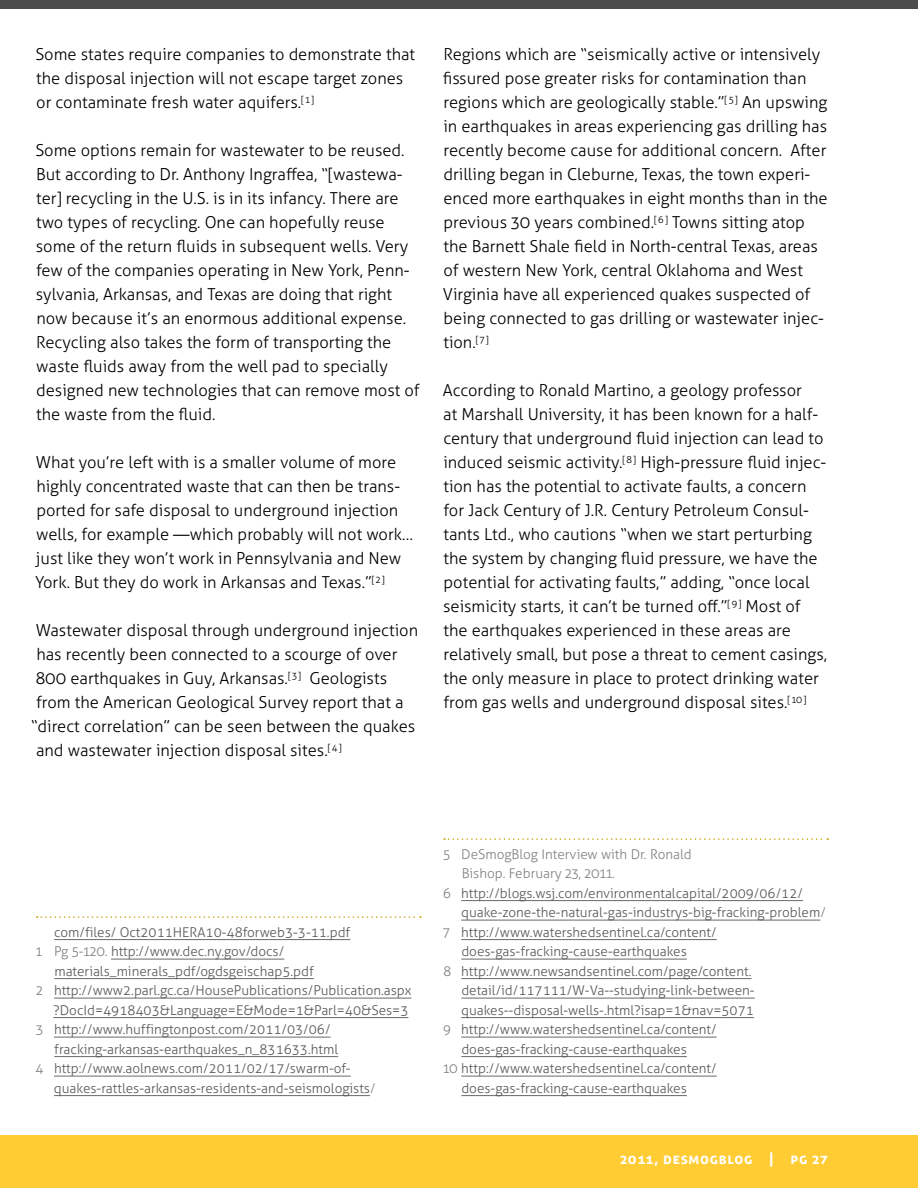
<style>
.page{position:relative;width:918px;height:1188px;background:#fff}
.page>*{position:absolute;margin:0;border:0;box-sizing:border-box;transform-origin:0 0}
.t1{font:300 16.5px/24px "Aller";color:#000}
.t2{font:700 15px "Aller";color:#fff}
.Footnote_Text{font:300 13.5px/19.5px "Aller";color:#58595b}
.Footnote_Text-2{font:300 13.5px/19.5px "Aller";color:#808285}
.s1{color:#808285}
</style>
<div class="page">
<div style="left:0;top:1136px;width:918px;height:52px;background:#fc3"></div>
<svg style="left:444px;top:838px;width:384px;height:2px"></svg>
<hr style="left:461px;top:900px;width:342px;height:1px;background:#696969">
<hr style="left:461px;top:920px;width:359px;height:1px;background:#696969">
<hr style="left:461px;top:939px;width:256px;height:1px;background:#696969">
<hr style="left:461px;top:959px;width:226px;height:1px;background:#696969">
<hr style="left:461px;top:978px;width:290px;height:1px;background:#696969">
<hr style="left:461px;top:998px;width:294px;height:1px;background:#696969">
<hr style="left:461px;top:1017px;width:293px;height:1px;background:#696969">
<hr style="left:461px;top:1037px;width:256px;height:1px;background:#696969">
<hr style="left:461px;top:1056px;width:226px;height:1px;background:#696969">
<hr style="left:461px;top:1076px;width:256px;height:1px;background:#696969">
<hr style="left:461px;top:1095px;width:226px;height:1px;background:#696969">
<svg style="left:37px;top:916px;width:384px;height:2px"></svg>
<hr style="left:54px;top:939px;width:296px;height:1px;background:#696969">
<hr style="left:111px;top:959px;width:173px;height:1px;background:#696969">
<hr style="left:54px;top:978px;width:260px;height:1px;background:#696969">
<hr style="left:54px;top:998px;width:357px;height:1px;background:#696969">
<hr style="left:53px;top:1017px;width:355px;height:1px;background:#696969">
<hr style="left:54px;top:1037px;width:277px;height:1px;background:#696969">
<hr style="left:54px;top:1056px;width:284px;height:1px;background:#696969">
<hr style="left:54px;top:1076px;width:297px;height:1px;background:#696969">
<hr style="left:54px;top:1095px;width:316px;height:1px;background:#696969">
<div style="left:0;top:0;width:918px;height:9px;background:#4d4d4d"></div>
<p class="t1" style="left:35px;top:42px;width:381px">Some states require companies to demonstrate that the disposal injection will not escape target zones or contaminate fresh water aquifers.<sup>[</sup> <sup>1</sup> <sup>]</sup></p>
<p class="t1" style="left:35px;top:138px;width:386px">Some options remain for wastewater to be reused.<br>But according to Dr. Anthony Ingraffea, “[wastewa&shy;ter] recycling in the U.S. is in its infancy. There are two types of recycling. One can hopefully reuse some of the return fluids in subsequent wells. Very few of the companies operating in New York, Penn&shy;sylvania, Arkansas, and Texas are doing that right now because it’s an enormous additional expense.<br>Recycling also takes the form of transporting the waste fluids away from the well pad to specially designed new technologies that can remove most of the waste from the fluid.</p>
<p class="t1" style="left:35px;top:450px;width:379px">What you’re left with is a smaller volume of more highly concentrated waste that can then be trans&shy;ported for safe disposal to underground injection wells, for example —which probably will not work… just like they won’t work in Pennsylvania and New York. But they do work in Arkansas and Texas.”<sup>[</sup> <sup>2</sup> <sup>]</sup></p>
<p class="t1" style="left:36px;top:618px;width:384px">Wastewater disposal through underground injection</p>
<p class="t1" style="left:36px;top:642px;width:363px">has recently been connected to a scourge of over</p>
<p class="t1" style="left:36px;top:666px;width:353px">800 earthquakes in Guy, Arkansas.<sup>[3]</sup> Geologists</p>
<p class="t1" style="left:36px;top:690px;width:369px">from the American Geological Survey report that a</p>
<p class="t1" style="left:31px;top:714px;width:386px">“direct correlation” can be seen between the quakes</p>
<p class="t1" style="left:36px;top:738px;width:307px">and wastewater injection disposal sites.<sup>[4]</sup></p>
<p class="t1" style="left:443px;top:42px;width:386px">Regions which are “seismically active or intensively fissured pose greater risks for contamination than regions which are geologically stable.”<sup>[5]</sup> An upswing in earthquakes in areas experiencing gas drilling has recently become cause for additional concern. After drilling began in Cleburne, Texas, the town experi&shy;enced more earthquakes in eight months than in the previous 30 years combined.<sup>[6]</sup> Towns sitting atop the Barnett Shale field in North-central Texas, areas of western New York, central Oklahoma and West Virginia have all experienced quakes suspected of being connected to gas drilling or wastewater injec&shy;tion.<sup>[</sup> <sup>7</sup> <sup>]</sup></p>
<p class="t1" style="left:443px;top:378px;width:386px">According to Ronald Martino, a geology professor<br>at Marshall University, it has been known for a half&shy;century that underground fluid injection can lead to induced seismic activity.<sup>[8]</sup> High-pressure fluid injec&shy;tion has the potential to activate faults, a concern for Jack Century of J.R. Century Petroleum Consul&shy;tants Ltd., who cautions “when we start perturbing the system by changing fluid pressure, we have the potential for activating faults,” adding, “once local seismicity starts, it can’t be turned off.”<sup>[9]</sup> Most of the earthquakes experienced in these areas are relatively small, but pose a threat to cement casings, the only measure in place to protect drinking water from gas wells and underground disposal sites.<sup>[</sup> <sup>10]</sup></p>
<p class="Footnote_Text" style="left:54px;top:922px;width:298px">com/files/ Oct2011HERA10-48forweb3-3-11.pdf</p>
<p class="Footnote_Text" style="left:54px;top:942px;width:261px;text-indent:-19px"><span class="s1">1 Pg 5-120.</span> http://www.dec.ny.gov/docs/ materials_minerals_pdf/ogdsgeischap5.pdf</p>
<p class="Footnote_Text" style="left:36px;top:981px;width:377px;text-align:right"><span class="s1">2</span> http://www2.parl.gc.ca/HousePublications/Publication.aspx ?DocId=4918403&amp;Language=E&amp;Mode=1&amp;Parl=40&amp;Ses=3</p>
<p class="Footnote_Text" style="left:54px;top:1020px;width:285px;text-indent:-18px"><span class="s1">3</span> http://www.huffingtonpost.com/2011/03/06/ fracking-arkansas-earthquakes_n_831633.html</p>
<p class="Footnote_Text" style="left:54px;top:1059px;width:323px;text-indent:-19px"><span class="s1">4</span> http://www.aolnews.com/2011/02/17/swarm-of&shy;quakes-rattles-arkansas-residents-and-seismologists<span class="s1">/</span></p>
<p class="Footnote_Text-2" style="left:462px;top:844px;width:232px;text-indent:-18px">5 DeSmogBlog Interview with Dr. Ronald<br>Bishop. February 23, 2011.</p>
<p class="Footnote_Text" style="left:461px;top:883px;width:366px;text-indent:-18px"><span class="s1">6</span> http://blogs.wsj.com/environmentalcapital/2009/06/12/ quake-zone-the-natural-gas-industrys-big-fracking-problem<span class="s1">/</span></p>
<p class="Footnote_Text" style="left:461px;top:922px;width:257px;text-indent:-18px"><span class="s1">7</span> http://www.watershedsentinel.ca/content/ does-gas-fracking-cause-earthquakes</p>
<p class="Footnote_Text" style="left:461px;top:961px;width:295px;text-indent:-18px"><span class="s1">8</span> http://www.newsandsentinel.com/page/content. detail/id/117111/W-Va--studying-link-between&shy;quakes--disposal-wells-.html?isap=1&amp;nav=5071</p>
<p class="Footnote_Text" style="left:461px;top:1020px;width:257px;text-indent:-18px"><span class="s1">9</span> http://www.watershedsentinel.ca/content/ does-gas-fracking-cause-earthquakes</p>
<p class="Footnote_Text" style="left:461px;top:1059px;width:257px;text-indent:-18px"><span class="s1">10</span> http://www.watershedsentinel.ca/content/ does-gas-fracking-cause-earthquakes</p>
<p class="t2" style="left:620px;top:1149px;width:209px">2011, DESMOGBLOG | PG 27</p>
</div>
